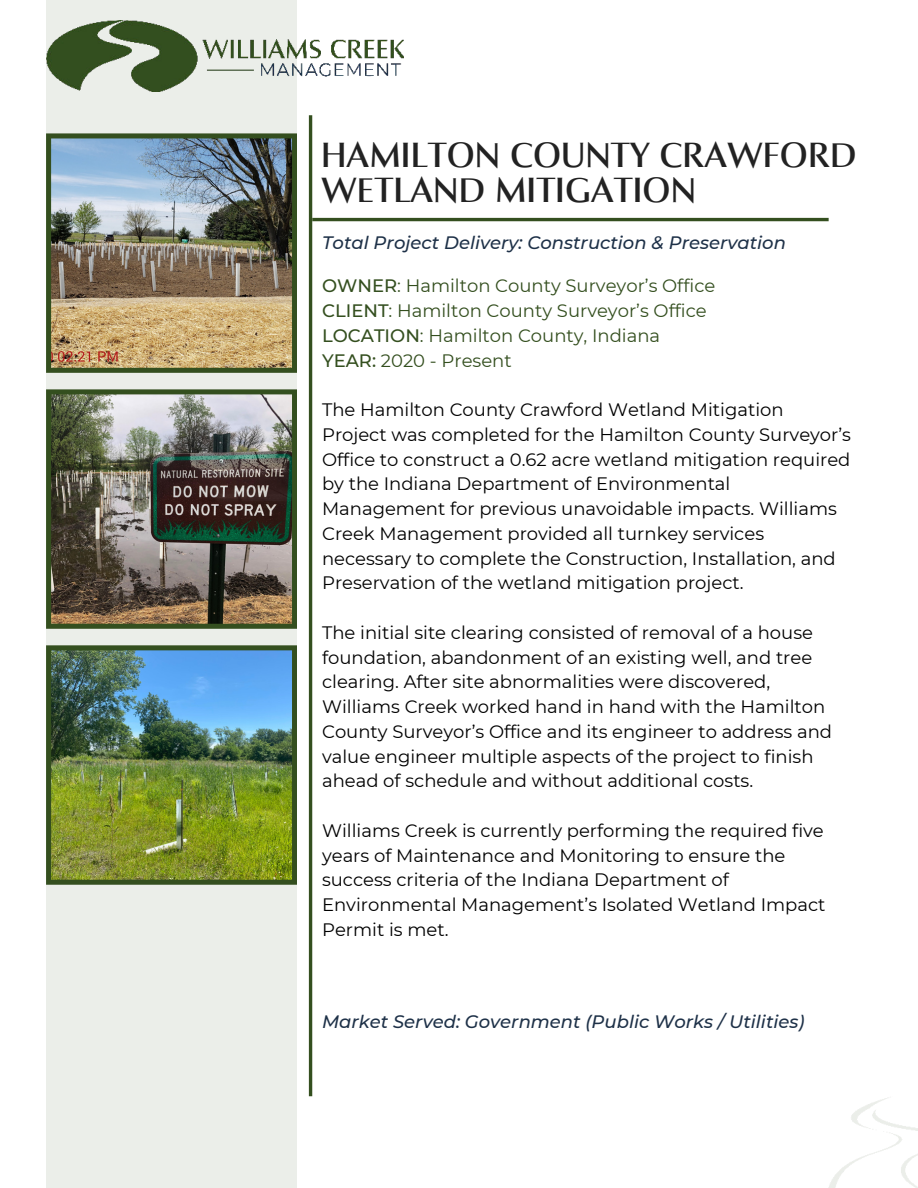
<style>
.page{position:relative;width:918px;height:1188px;background:#fff}
.page>*{position:absolute;margin:0;border:0;box-sizing:border-box;transform-origin:0 0}
.t1{font:42px/34.8px "Charpentier Sans Pro";color:#222}
.t2{font:18px/24.8px "Montserrat";color:#000}
.t3{font:18px/24.8px "Montserrat";color:#344f1f}
.t4{font:italic 500 18px "Montserrat";color:#1e3148}
.s1{font-weight:500}
</style>
<div class="page">
<hr style="left:312px;top:218px;width:517px;height:3px;background:#344f1f">
<hr style="left:309px;top:115px;width:3px;height:981px;background:#344f1f">
<div style="left:46px;top:0;width:250px;height:1188px;background:#ebeee9"></div>
<img style="left:46px;top:133px;width:251px;height:240px">
<img style="left:46px;top:389px;width:251px;height:240px">
<img style="left:46px;top:645px;width:251px;height:240px">
<img style="left:46px;top:20px;width:358px;height:71px">
<img style="left:828px;top:1097px;width:90px;height:91px">
<h1 class="t1" style="left:322px;top:138px;width:537px">HAMILTON COUNTY CRAWFORD<br>WETLAND MITIGATION</h1>
<p class="t4" style="left:322px;top:230px;width:465px">Total Project Delivery: Construction &amp; Preservation</p>
<p class="t3" style="left:322px;top:273px;width:395px"><span class="s1">OWNER</span>: Hamilton County Surveyor’s Office <span class="s1">CLIENT</span>: Hamilton County Surveyor’s Office <span class="s1">LOCATION</span>: Hamilton County, Indiana <span class="s1">YEAR:</span> 2020 - Present</p>
<p class="t2" style="left:322px;top:397px;width:531px">The Hamilton County Crawford Wetland Mitigation Project was completed for the Hamilton County Surveyor’s Office to construct a 0.62 acre wetland mitigation required by the Indiana Department of Environmental Management for previous unavoidable impacts. Williams Creek Management provided all turnkey services necessary to complete the Construction, Installation, and Preservation of the wetland mitigation project.</p>
<p class="t2" style="left:322px;top:620px;width:512px">The initial site clearing consisted of removal of a house foundation, abandonment of an existing well, and tree clearing. After site abnormalities were discovered, Williams Creek worked hand in hand with the Hamilton County Surveyor’s Office and its engineer to address and value engineer multiple aspects of the project to finish ahead of schedule and without additional costs.</p>
<p class="t2" style="left:322px;top:818px;width:505px">Williams Creek is currently performing the required five years of Maintenance and Monitoring to ensure the success criteria of the Indiana Department of Environmental Management’s Isolated Wetland Impact Permit is met.</p>
<p class="t4" style="left:322px;top:1009px;width:484px">Market Served: Government (Public Works / Utilities)</p>
</div>
